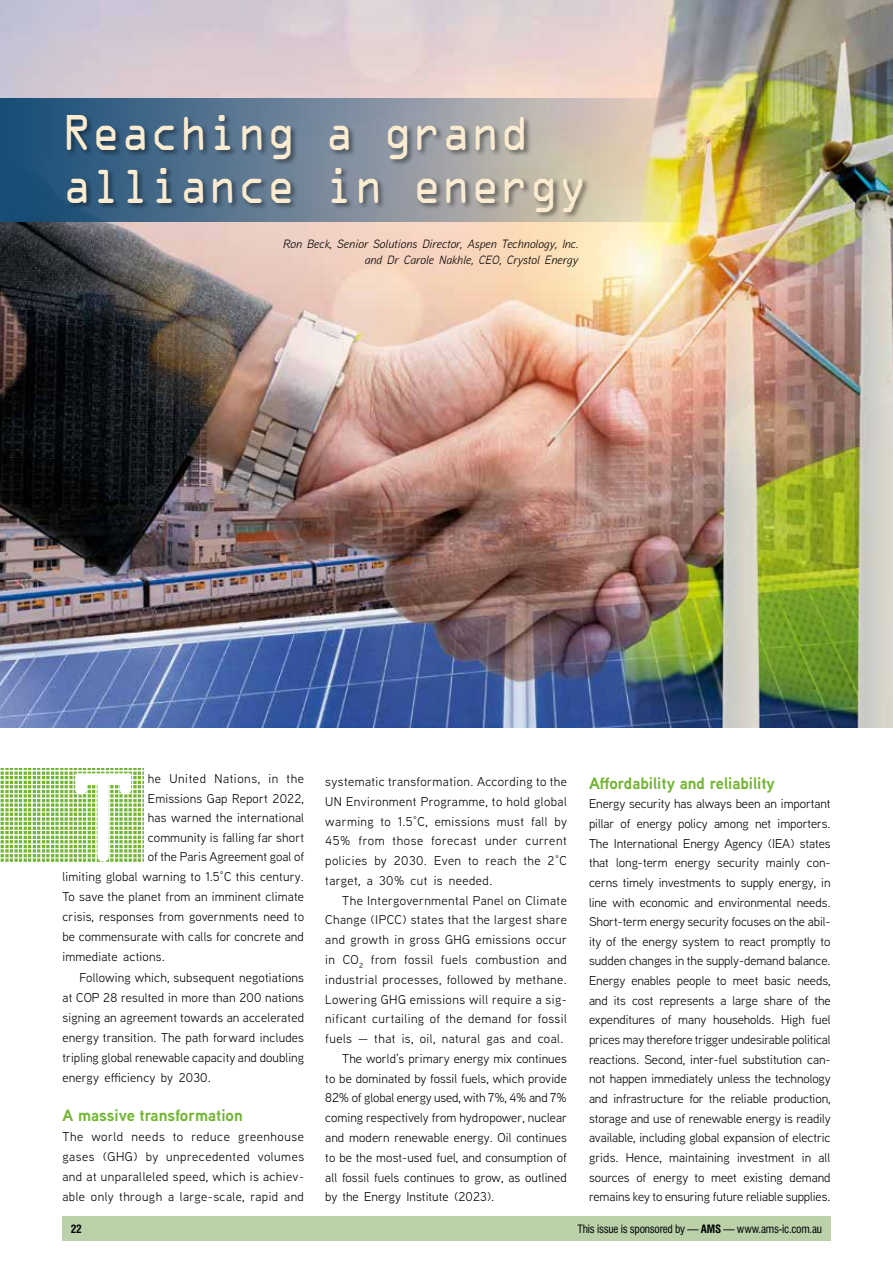
<style>
.page{position:relative;width:893px;height:1263px;background:#fff}
.page>*{position:absolute;margin:0;border:0;box-sizing:border-box;transform-origin:0 0}
.t1{font:112.95px "OCRA Std";color:#fff}
.t2{font:45px/52.5px "OCRA Std";color:#fbecd1;scale:.9 1}
.t3{font:700 16.5px "Aaux Next";color:#72b434}
.t4{font:12.75px/19.6px "Aaux Next";letter-spacing:.015em;color:#000;text-align:justify}
.t5{font:12.75px "Aaux Next";letter-spacing:.035em;color:#000}
.t6{font:12.75px "Aaux Next";letter-spacing:-.01em;color:#000}
.t7{font:12.75px "Aaux Next";letter-spacing:.045em;color:#000}
.t8{font:italic 12px/16.5px "Aaux Next";letter-spacing:.015em;color:#000;text-align:right}
.t9{font:condensed 11.25px "Swiss 721 BT";letter-spacing:-.025em;color:#000}
.t10{font:700 condensed 11.25px "Swiss 721 BT";color:#000}
.s1{font-weight:700}
</style>
<div class="page">
<div style="left:62px;top:1216px;width:768px;height:24px;background:#bad1aa"></div>
<img style="left:0;top:0;width:893px;height:727px">
<img style="left:0;top:768px;width:143px;height:94px">
<svg style="left:0;top:98px;width:710px;height:123px;background:#919b91"></svg>
<div style="left:66px;top:113px;width:524px;height:106px;background:#000;opacity:.45"></div>
<h2 class="t2" style="left:62px;top:111px;width:585px">Reaching a grand alliance in energy</h2>
<p class="t8" style="left:283px;top:235px;width:296px">Ron Beck, Senior Solutions Director, Aspen Technology, Inc. and Dr Carole Nakhle, CEO, Crystol Energy</p>
<h1 class="t1" style="left:62px;top:768px;width:83px">T</h1>
<p class="t7" style="left:148px;top:770px;width:158px">he United Nations, in the</p>
<p class="t4" style="left:148px;top:788px;width:158px">Emissions Gap Report 2022,</p>
<p class="t4" style="left:148px;top:808px;width:158px">has warned the international</p>
<p class="t4" style="left:148px;top:827px;width:158px">community is falling far short</p>
<p class="t4" style="left:148px;top:847px;width:158px">of the Paris Agreement goal of</p>
<p class="t4" style="left:62px;top:867px;width:243px">limiting global warning to 1.5°C this century.</p>
<p class="t4" style="left:62px;top:887px;width:243px">To save the planet from an imminent climate</p>
<p class="t4" style="left:62px;top:907px;width:243px">crisis, responses from governments need to</p>
<p class="t4" style="left:62px;top:927px;width:243px">be commensurate with calls for concrete and</p>
<p class="t4" style="left:62px;top:947px;width:104px">immediate actions.</p>
<p class="t4" style="left:79px;top:967px;width:226px">Following which, subsequent negotiations</p>
<p class="t4" style="left:62px;top:987px;width:243px">at COP 28 resulted in more than 200 nations</p>
<p class="t4" style="left:62px;top:1007px;width:243px">signing an agreement towards an accelerated</p>
<p class="t4" style="left:62px;top:1027px;width:243px">energy transition. The path forward includes</p>
<p class="t4" style="left:62px;top:1047px;width:243px">tripling global renewable capacity and doubling</p>
<p class="t4" style="left:62px;top:1067px;width:150px">energy efficiency by 2030.</p>
<p class="t3" style="left:62px;top:1104px;width:182px">A massive transformation</p>
<p class="t4" style="left:62px;top:1126px;width:243px;line-height:20.1px">The world needs to reduce greenhouse gases (GHG) by unprecedented volumes and at unparalleled speed, which is achiev&shy;able only through a large-scale, rapid and</p>
<p class="t4" style="left:325px;top:771px;width:243px">systematic transformation. According to the UN Environment Programme, to hold global warming to 1.5°C, emissions must fall by 45% from those forecast under current policies by 2030. Even to reach the 2°C target, a 30% cut is needed.</p>
<p class="t5" style="left:342px;top:892px;width:226px">The Intergovernmental Panel on Climate</p>
<p class="t5" style="left:325px;top:911px;width:243px">Change (IPCC) states that the largest share</p>
<p class="t5" style="left:325px;top:931px;width:243px">and growth in gross GHG emissions occur</p>
<p class="t5" style="left:325px;top:951px;width:243px">in CO<sub>2</sub> from fossil fuels combustion and</p>
<p class="t5" style="left:325px;top:971px;width:243px">industrial processes, followed by methane.</p>
<p class="t5" style="left:325px;top:990px;width:243px">Lowering GHG emissions will require a sig-</p>
<p class="t5" style="left:325px;top:1010px;width:243px">nificant curtailing of the demand for fossil</p>
<p class="t5" style="left:325px;top:1030px;width:240px">fuels — that is, oil, natural gas and coal.</p>
<p class="t4" style="left:342px;top:1048px;width:226px">The world’s primary energy mix continues</p>
<p class="t4" style="left:325px;top:1068px;width:243px">to be dominated by fossil fuels, which provide</p>
<p class="t6" style="left:325px;top:1089px;width:243px">82% of global energy used, with 7%, 4% and 7%</p>
<p class="t4" style="left:325px;top:1107px;width:243px">coming respectively from hydropower, nuclear</p>
<p class="t4" style="left:325px;top:1127px;width:243px">and modern renewable energy. Oil continues</p>
<p class="t4" style="left:325px;top:1147px;width:243px">to be the most-used fuel, and consumption of</p>
<p class="t4" style="left:325px;top:1167px;width:243px">all fossil fuels continues to grow, as outlined</p>
<p class="t4" style="left:325px;top:1186px;width:171px">by the Energy Institute (2023).</p>
<p class="t3" style="left:589px;top:771px;width:188px">Affordability and reliability</p>
<p class="t4" style="left:589px;top:793px;width:243px">Energy security has always been an important pillar of energy policy among net importers.<br>The International Energy Agency (IEA) states that long-term energy security mainly con&shy;cerns timely investments to supply energy, in line with economic and environmental needs.<br>Short-term energy security focuses on the abil&shy;ity of the energy system to react promptly to sudden changes in the supply-demand balance.<br>Energy enables people to meet basic needs, and its cost represents a large share of the expenditures of many households. High fuel prices may therefore trigger undesirable political reactions. Second, inter-fuel substitution can&shy;not happen immediately unless the technology and infrastructure for the reliable production, storage and use of renewable energy is readily available, including global expansion of electric grids. Hence, maintaining investment in all sources of energy to meet existing demand remains key to ensuring future reliable supplies.</p>
<p class="t10" style="left:71px;top:1222px;width:12px">22</p>
<p class="t9" style="left:578px;top:1222px;width:246px">This issue is sponsored by — <span class="s1">AMS</span> — www.ams-ic.com.au</p>
</div>
